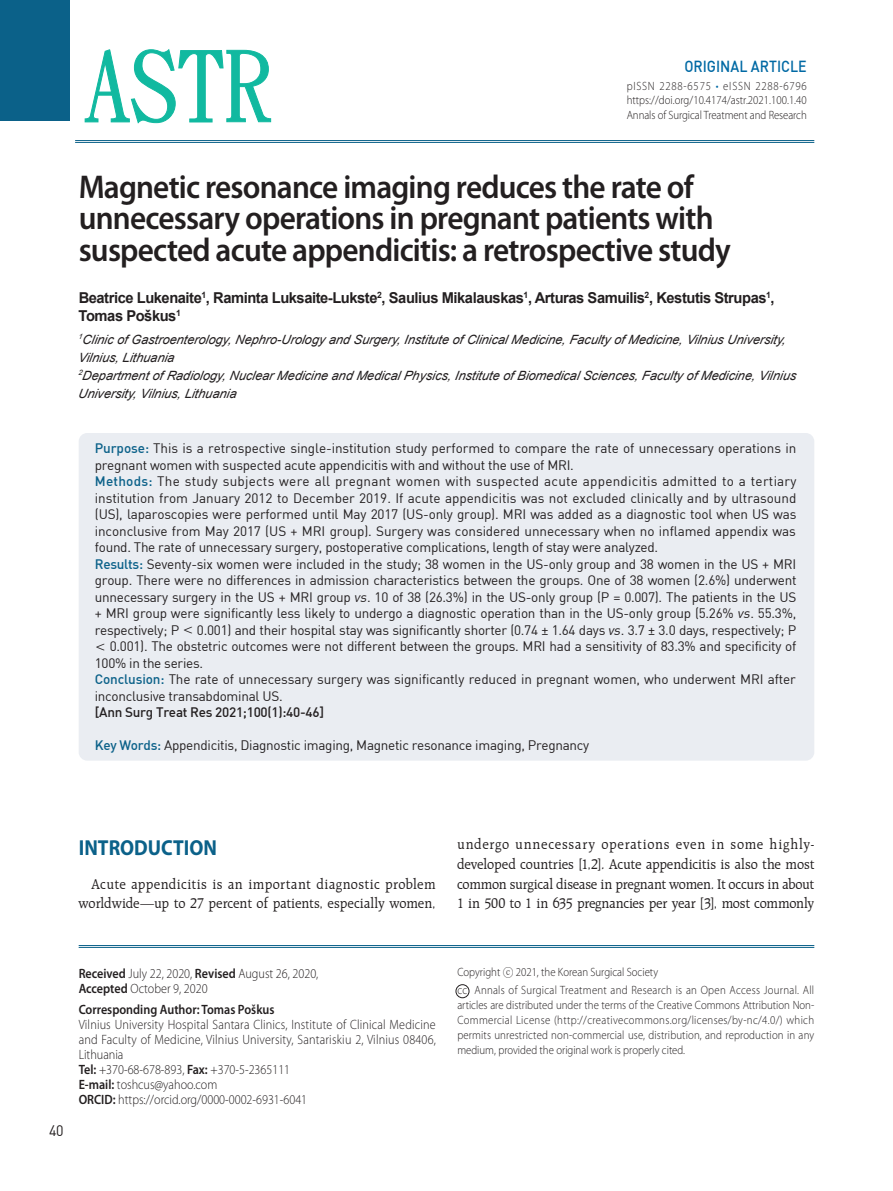
<style>
.page{position:relative;width:893px;height:1191px;background:#fff}
.page>*{position:absolute;margin:0;border:0;box-sizing:border-box;transform-origin:0 0}
.t1{font:600 33px/31.5px "Myriad Pro";letter-spacing:-.025em;color:#231f20;scale:.95 1}
.t2{font:700 21.75px "Myriad Pro";color:#0b6189;scale:.9 1}
.t3{font:15.75px "Dinmed";color:#0069a4;scale:.9 1}
.t4{font:15px/19.5px "Raleigh BT";letter-spacing:-.005em;color:#231f20;text-align:right;scale:.94 1}
.t5{font:700 15px/18px "Arial";letter-spacing:-.03em;color:#231f20}
.t6{font:15px "Dinreg";color:#231f20;scale:.95 1}
.t7{font:13.5px/16.5px "Dinreg";letter-spacing:-.02em;color:#231f20}
.t8{font:300 13.5px/15px "Myriad Pro";letter-spacing:.015em;color:#231f20;scale:.9 1}
.t9{font:13.5px "Dinmed";letter-spacing:-.02em;color:#231f20}
.t10{font:600 13.5px "Myriad Pro";color:#231f20;scale:.9 1}
.t11{font:italic 12.75px/18px "Arial";color:#231f20}
.t12{font:300 12px/15px "Myriad Pro";color:#231f20;text-align:justify;scale:.9 1}
.t13{font:300 12px/18px "Myriad Pro";letter-spacing:.025em;color:#231f20;scale:.9 1}
.s1{font-size:12.45px;color:#0069a4}
.s2{font-family:"Dinmed";color:#0b6189}
.s3{font-style:italic}
.s4{font-family:"Raleigh BT"}
.s5{font-weight:600}
.s6{font-family:"Ymjo 420";font-weight:400}
</style>
<div class="page">
<svg style="left:84px;top:49px;width:188px;height:75px"></svg>
<hr style="left:75px;top:140px;width:739px;height:1px;background:#0b6189">
<hr style="left:75px;top:142px;width:739px;height:1px;background:#0b6189">
<div style="left:0;top:0;width:70px;height:121px;background:#0b6189"></div>
<hr style="left:79px;top:945px;width:735px;height:1px;background:#0b6189">
<hr style="left:79px;top:947px;width:735px;height:1px;background:#0b6189">
<div style="left:456px;top:984px;width:13px;height:14px;border:1px solid #231f20;border-radius:50%"></div>
<div style="left:79px;top:433px;width:735px;height:327px;background:#eaedf2;border-radius:9px"></div>
<p class="t3" style="left:684px;top:56px;width:138px">ORIGINAL ARTICLE</p>
<p class="t12" style="left:627px;top:78px;width:202px">pISSN 2288-6575 <span class="s1">•</span> eISSN 2288-6796 https://doi.org/10.4174/astr.2021.100.1.40<br>Annals of Surgical Treatment and Research</p>
<h1 class="t1" style="left:79px;top:170px;width:688px">Magnetic resonance imaging reduces the rate of unnecessary operations in pregnant patients with suspected acute appendicitis: a retrospective study</h1>
<p class="t5" style="left:79px;top:289px;width:698px">Beatrice Lukenaite<sup>1</sup>, Raminta Luksaite-Lukste<sup>2</sup>, Saulius Mikalauskas<sup>1</sup>, Arturas Samuilis<sup>2</sup>, Kestutis Strupas<sup>1</sup>,<br>Tomas Poškus<sup>1</sup></p>
<p class="t11" style="left:78px;top:330px;width:722px"><sup>1</sup>Clinic of Gastroenterology,Nephro-Urology and Surgery,Institute of Clinical Medicine,Faculty of Medicine,Vilnius University, Vilnius,Lithuania<br><sup>2</sup>Department of Radiology,Nuclear Medicine and Medical Physics,Institute of Biomedical Sciences,Faculty of Medicine,Vilnius University,Vilnius,Lithuania</p>
<p class="t7" style="left:95px;top:440px;width:703px"><span class="s2">Purpose:</span> This is a retrospective single-institution study performed to compare the rate of unnecessary operations in pregnant women with suspected acute appendicitis with and without the use of MRI.<br><span class="s2">Methods:</span> The study subjects were all pregnant women with suspected acute appendicitis admitted to a tertiary institution from January 2012 to December 2019. If acute appendicitis was not excluded clinically and by ultrasound (US), laparoscopies were performed until May 2017 (US-only group). MRI was added as a diagnostic tool when US was inconclusive from May 2017 (US + MRI group). Surgery was considered unnecessary when no inflamed appendix was found. The rate of unnecessary surgery, postoperative complications, length of stay were analyzed.<br><span class="s2">Results:</span> Seventy-six women were included in the study; 38 women in the US-only group and 38 women in the US + MRI group. There were no differences in admission characteristics between the groups. One of 38 women (2.6%) underwent unnecessary surgery in the US + MRI group <span class="s3">vs</span>. 10 of 38 (26.3%) in the US-only group (P = 0.007). The patients in the US + MRI group were significantly less likely to undergo a diagnostic operation than in the US-only group (5.26% <span class="s3">vs</span>. 55.3%, respectively; P <span class="s4">&lt;</span> 0.001) and their hospital stay was significantly shorter (0.74 ± 1.64 days <span class="s3">vs</span>. 3.7 ± 3.0 days, respectively; P <span class="s4">&lt;</span> 0.001). The obstetric outcomes were not different between the groups. MRI had a sensitivity of 83.3% and specificity of 100% in the series.<br><span class="s2">Conclusion:</span> The rate of unnecessary surgery was significantly reduced in pregnant women, who underwent MRI after inconclusive transabdominal US.</p>
<p class="t9" style="left:95px;top:703px;width:231px">[Ann Surg Treat Res 2021;100(1):40-46]</p>
<p class="t7" style="left:95px;top:737px;width:496px"><span class="s2">Key Words:</span> Appendicitis, Diagnostic imaging, Magnetic resonance imaging, Pregnancy</p>
<h2 class="t2" style="left:79px;top:834px;width:155px">INTRODUCTION</h2>
<p class="t4" style="left:79px;top:873px;width:381px">Acute appendicitis is an important diagnostic problem worldwide—up to 27 percent of patients, especially women,</p>
<p class="t4" style="left:457px;top:834px;width:382px;text-align:justify">undergo unnecessary operations even in some highly&shy;developed countries [1,2]. Acute appendicitis is also the most common surgical disease in pregnant women. It occurs in about 1 in 500 to 1 in 635 pregnancies per year [3], most commonly</p>
<p class="t6" style="left:49px;top:1121px;width:17px">40</p>
<p class="t8" style="left:79px;top:966px;width:268px"><span class="s5">Received</span> July 22, 2020, <span class="s5">Revised</span> August 26, 2020,<br><span class="s5">Accepted</span> October 9, 2020</p>
<p class="t10" style="left:79px;top:1000px;width:219px">Corresponding Author: Tomas Poškus</p>
<p class="t8" style="left:79px;top:1017px;width:398px">Vilnius University Hospital Santara Clinics, Institute of Clinical Medicine and Faculty of Medicine, Vilnius University, Santariskiu 2, Vilnius 08406, Lithuania<br><span class="s5">Tel:</span> +370-68-678-893, <span class="s5">Fax:</span> +370-5-2365111<br><span class="s5">E-mail:</span> toshcus@yahoo.com<br><span class="s5">ORCID:</span> https://orcid.org/0000-0002-6931-6041</p>
<p class="t13" style="left:457px;top:963px;width:398px">Copyright <span class="s6">ⓒ</span> 2021, the Korean Surgical Society<br>cc Annals of Surgical Treatment and Research is an Open Access Journal. All</p>
<p class="t12" style="left:457px;top:998px;width:398px">articles are distributed under the terms of the Creative Commons Attribution Non-Commercial License (http://creativecommons.org/licenses/by-nc/4.0/) which permits unrestricted non-commercial use, distribution, and reproduction in any medium, provided the original work is properly cited.</p>
</div>
